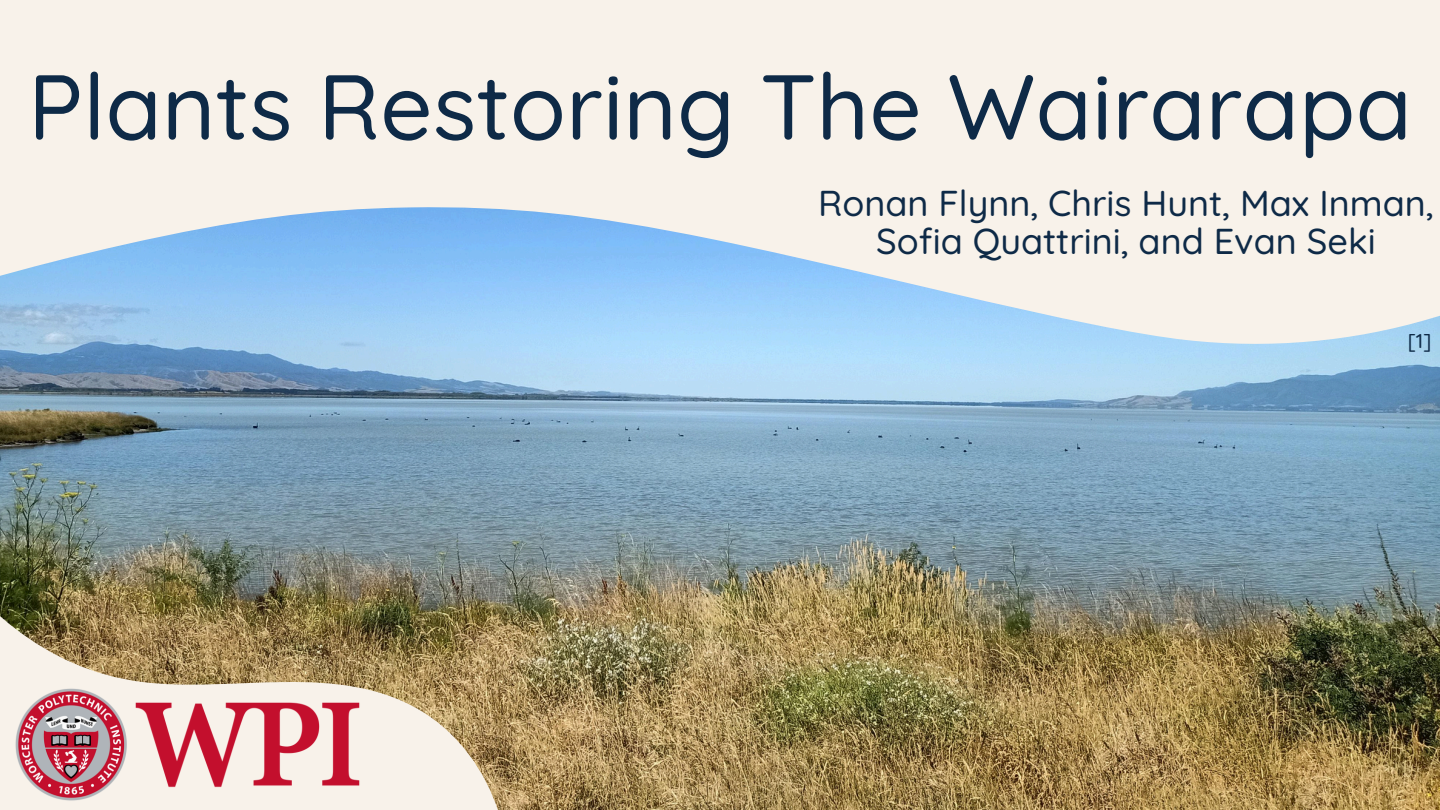
<style>
.page{position:relative;width:1440px;height:810px;background:#fff}
.page>*{position:absolute;margin:0;border:0;box-sizing:border-box;transform-origin:0 0}
.t1{font:500 92px "Quicksand";color:#0e2a47}
.t2{font:500 36px/38.2px "Quicksand";color:#0e2a47;text-align:center}
.t3{font:500 20px "Quicksand";color:#0e2a47}
</style>
<div class="page">
<img style="left:0;top:352px;width:1440px;height:458px">
<svg style="left:0;top:0;width:1440px;height:352px;background:#e0e8ec"></svg>
<img style="left:0;top:528px;width:499px;height:282px">
<img style="left:6px;top:607px;width:358px;height:203px">
<p class="t1" style="left:28px;top:48px;width:1386px">Plants Restoring The Wairarapa</p>
<p class="t2" style="left:818px;top:183px;width:617px">Ronan Flynn, Chris Hunt, Max Inman,<br>Sofia Quattrini, and Evan Seki</p>
<h1 class="t3" style="left:1408px;top:328px;width:25px">[1]</h1>
</div>
